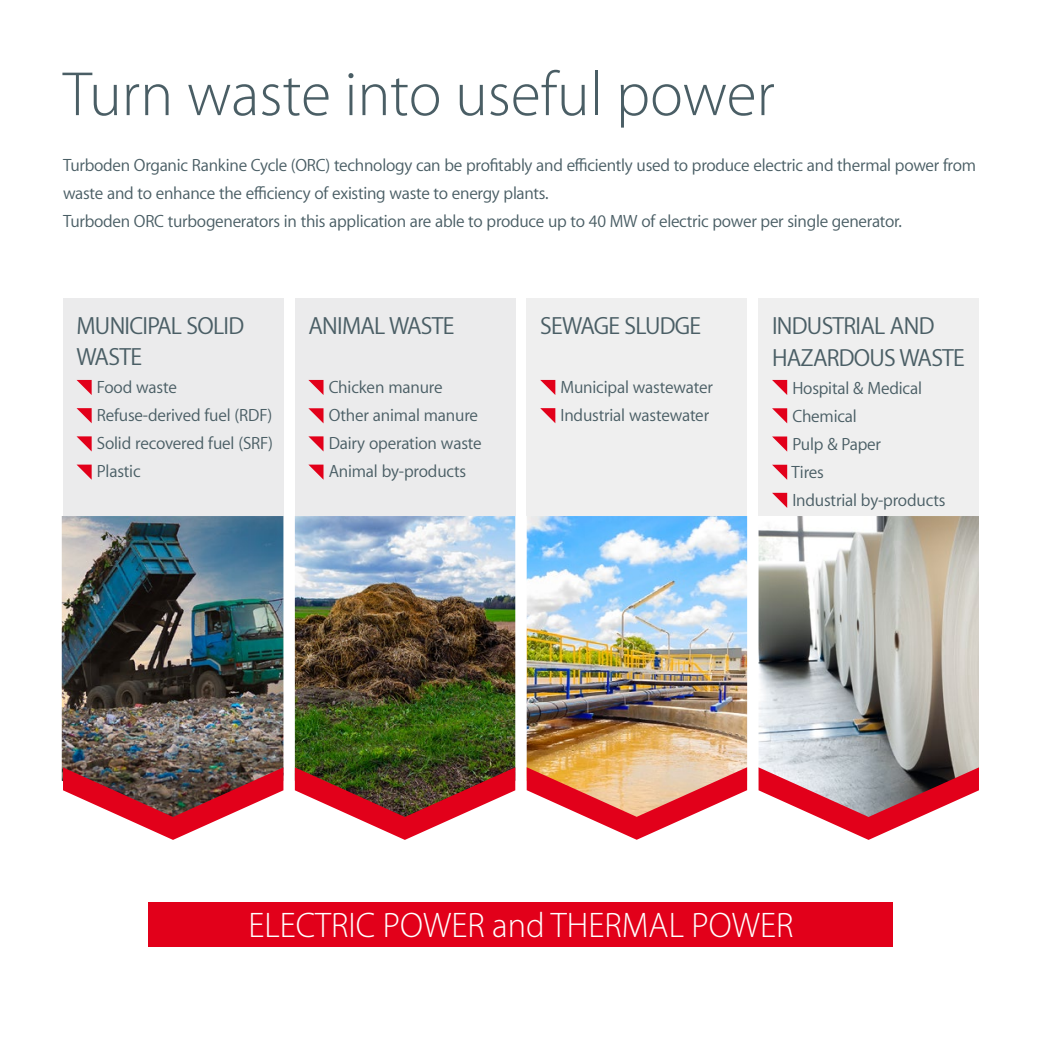
<style>
.page{position:relative;width:1042px;height:1042px;background:#fff}
.page>*{position:absolute;margin:0;border:0;box-sizing:border-box;transform-origin:0 0}
.t1{font:100 63px "Myriad Set Pro";color:#4a5e65}
.t2{font:100 35px "Myriad Set Pro";color:#fff}
.t3{font:24.5px/31.5px "Myriad Set Pro Text";letter-spacing:-.03em;color:#4a5e65}
.t4{font:17.5px/28px "Myriad Set Pro Text";letter-spacing:-.015em;color:#4a5e65}
</style>
<div class="page">
<img style="left:295px;top:516px;width:220px;height:251px">
<img style="left:62px;top:516px;width:221px;height:265px">
<img style="left:295px;top:767px;width:220px;height:73px">
<img style="left:527px;top:516px;width:220px;height:251px">
<div style="left:63px;top:299px;width:220px;height:217px;background:#ebebec"></div>
<div style="left:295px;top:299px;width:220px;height:217px;background:#ebebec"></div>
<div style="left:527px;top:299px;width:220px;height:217px;background:#ebebec"></div>
<svg style="left:540px;top:380px;width:15px;height:15px"></svg>
<svg style="left:77px;top:380px;width:15px;height:15px"></svg>
<svg style="left:540px;top:408px;width:15px;height:15px"></svg>
<svg style="left:77px;top:408px;width:15px;height:15px"></svg>
<svg style="left:77px;top:436px;width:15px;height:15px"></svg>
<svg style="left:527px;top:767px;width:220px;height:73px"></svg>
<img style="left:63px;top:767px;width:220px;height:73px">
<img style="left:758px;top:516px;width:221px;height:251px">
<div style="left:758px;top:299px;width:221px;height:217px;background:#ebebec"></div>
<svg style="left:758px;top:767px;width:221px;height:73px"></svg>
<svg style="left:308px;top:380px;width:15px;height:15px"></svg>
<svg style="left:308px;top:436px;width:15px;height:15px"></svg>
<svg style="left:772px;top:380px;width:15px;height:15px"></svg>
<svg style="left:772px;top:408px;width:15px;height:15px"></svg>
<svg style="left:772px;top:436px;width:15px;height:16px"></svg>
<svg style="left:772px;top:465px;width:15px;height:15px"></svg>
<svg style="left:308px;top:464px;width:15px;height:15px"></svg>
<div style="left:149px;top:902px;width:744px;height:45px;background:#e2001a"></div>
<svg style="left:77px;top:464px;width:15px;height:16px"></svg>
<svg style="left:308px;top:408px;width:15px;height:15px"></svg>
<svg style="left:772px;top:493px;width:15px;height:15px"></svg>
<h1 class="t1" style="left:63px;top:46px;width:713px">Turn waste into useful power</h1>
<p class="t4" style="left:63px;top:150px;width:914px">Turboden Organic Rankine Cycle (ORC) technology can be profitably and efficiently used to produce electric and thermal power from waste and to enhance the efficiency of existing waste to energy plants.<br>Turboden ORC turbogenerators in this application are able to produce up to 40 MW of electric power per single generator.</p>
<h3 class="t3" style="left:77px;top:309px;width:169px">MUNICIPAL SOLID<br>WASTE</h3>
<p class="t4" style="left:97px;top:373px;width:178px">Food waste<br>Refuse-derived fuel (RDF)<br>Solid recovered fuel (SRF)<br>Plastic</p>
<h3 class="t3" style="left:308px;top:309px;width:148px">ANIMAL WASTE</h3>
<p class="t4" style="left:329px;top:373px;width:155px">Chicken manure<br>Other animal manure<br>Dairy operation waste<br>Animal by-products</p>
<h3 class="t3" style="left:540px;top:309px;width:162px">SEWAGE SLUDGE</h3>
<p class="t4" style="left:560px;top:373px;width:154px">Municipal wastewater<br>Industrial wastewater</p>
<h3 class="t3" style="left:772px;top:309px;width:194px">INDUSTRIAL AND<br>HAZARDOUS WASTE</h3>
<p class="t4" style="left:791px;top:373px;width:155px">Hospital &amp; Medical<br>Chemical<br>Pulp &amp; Paper<br>Tires<br>Industrial by-products</p>
<h2 class="t2" style="left:248px;top:898px;width:546px">ELECTRIC POWER and THERMAL POWER</h2>
</div>
